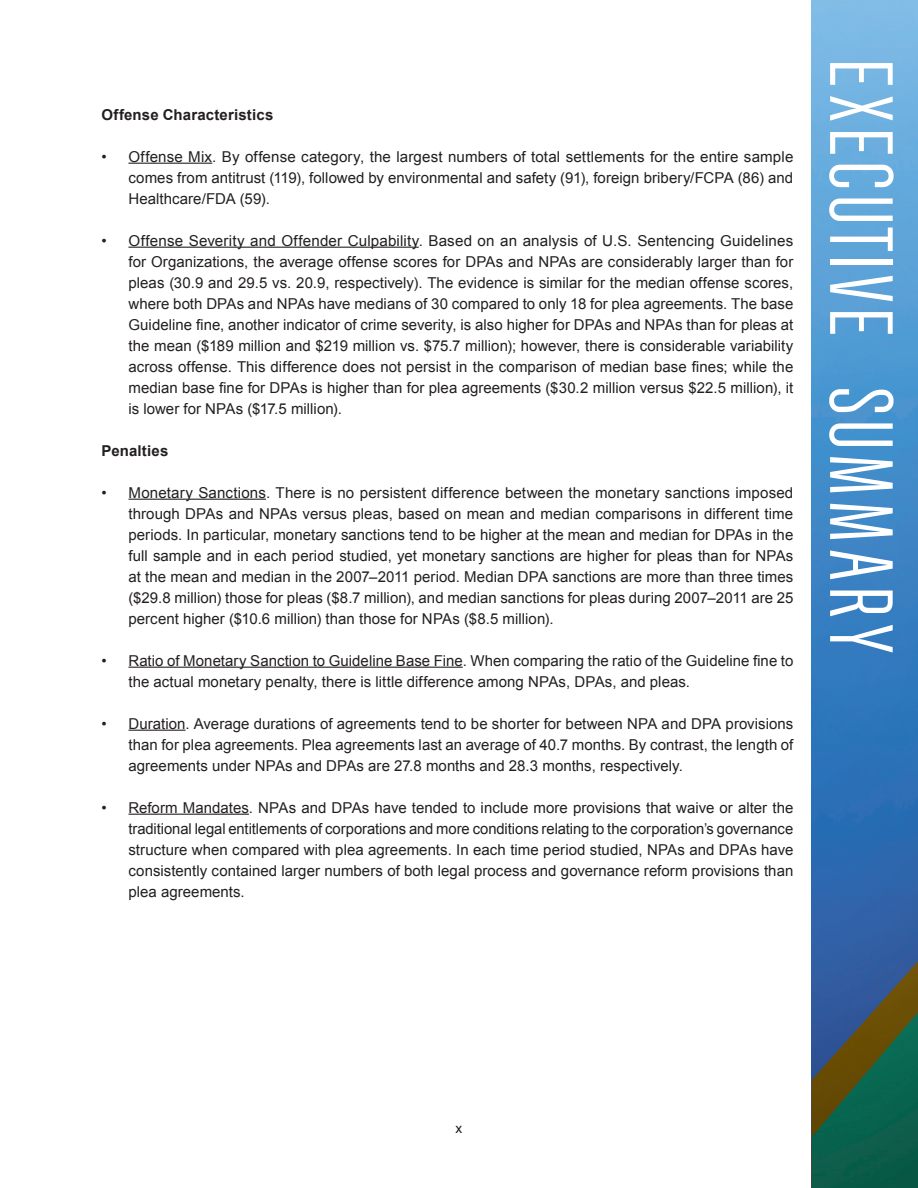
<style>
.page{position:relative;width:918px;height:1188px;background:#fff}
.page>*{position:absolute;margin:0;border:0;box-sizing:border-box;transform-origin:0 0}
.Body_Text{font:75px "Wearetrippin Short";letter-spacing:.035em;color:#fff}
.t1{font:15px/21px "Arial";letter-spacing:.005em;color:#231f20;text-align:justify}
.Body_Text-2{font:700 15px "Arial";letter-spacing:.01em;color:#231f20}
.t2{font:13.5px "Arial";color:#231f20}
</style>
<div class="page">
<img style="left:812px;top:0;width:106px;height:744px">
<div style="left:811px;top:744px;width:107px;height:129px;background:#2a6eb5"></div>
<svg style="left:811px;top:873px;width:107px;height:315px;background:#2c5c68"></svg>
<hr style="left:128px;top:163px;width:84px;height:1px;background:#231f20">
<hr style="left:128px;top:247px;width:291px;height:1px;background:#231f20">
<hr style="left:128px;top:499px;width:138px;height:1px;background:#231f20">
<hr style="left:128px;top:667px;width:335px;height:1px;background:#231f20">
<hr style="left:128px;top:730px;width:57px;height:1px;background:#231f20">
<hr style="left:128px;top:814px;width:121px;height:1px;background:#231f20">
<p class="Body_Text-2" style="left:101px;top:104px;width:173px">Offense Characteristics</p>
<p class="t1" style="left:128px;top:146px;width:666px;text-indent:-27px">• Offense Mix. By offense category, the largest numbers of total settlements for the entire sample comes from antitrust (119), followed by environmental and safety (91), foreign bribery/FCPA (86) and Healthcare/FDA (59).</p>
<p class="t1" style="left:128px;top:230px;width:666px;text-indent:-27px">• Offense Severity and Offender Culpability. Based on an analysis of U.S. Sentencing Guidelines for Organizations, the average offense scores for DPAs and NPAs are considerably larger than for pleas (30.9 and 29.5 vs. 20.9, respectively). The evidence is similar for the median offense scores, where both DPAs and NPAs have medians of 30 compared to only 18 for plea agreements. The base Guideline fine, another indicator of crime severity, is also higher for DPAs and NPAs than for pleas at the mean ($189 million and $219 million vs. $75.7 million); however, there is considerable variability across offense. This difference does not persist in the comparison of median base fines; while the median base fine for DPAs is higher than for plea agreements ($30.2 million versus $22.5 million), it is lower for NPAs ($17.5 million).</p>
<p class="Body_Text-2" style="left:101px;top:440px;width:68px">Penalties</p>
<p class="t1" style="left:128px;top:482px;width:666px;text-indent:-27px">• Monetary Sanctions. There is no persistent difference between the monetary sanctions imposed through DPAs and NPAs versus pleas, based on mean and median comparisons in different time periods. In particular, monetary sanctions tend to be higher at the mean and median for DPAs in the full sample and in each period studied, yet monetary sanctions are higher for pleas than for NPAs at the mean and median in the 2007–2011 period. Median DPA sanctions are more than three times ($29.8 million) those for pleas ($8.7 million), and median sanctions for pleas during 2007–2011 are 25 percent higher ($10.6 million) than those for NPAs ($8.5 million).</p>
<p class="t1" style="left:128px;top:650px;width:666px;text-indent:-27px">• Ratio of Monetary Sanction to Guideline Base Fine. When comparing the ratio of the Guideline fine to the actual monetary penalty, there is little difference among NPAs, DPAs, and pleas.</p>
<p class="t1" style="left:128px;top:713px;width:666px;text-indent:-27px">• Duration. Average durations of agreements tend to be shorter for between NPA and DPA provisions than for plea agreements. Plea agreements last an average of 40.7 months. By contrast, the length of agreements under NPAs and DPAs are 27.8 months and 28.3 months, respectively.</p>
<p class="t1" style="left:128px;top:797px;width:666px;text-indent:-27px">• Reform Mandates. NPAs and DPAs have tended to include more provisions that waive or alter the traditional legal entitlements of corporations and more conditions relating to the corporation’s governance structure when compared with plea agreements. In each time period studied, NPAs and DPAs have consistently contained larger numbers of both legal process and governance reform provisions than plea agreements.</p>
<p class="Body_Text" style="left:910px;top:59px;width:600px;rotate:90deg">EXECUTIVE SUMMARY</p>
<p class="t2" style="left:456px;top:1120px;width:8px">x</p>
</div>
